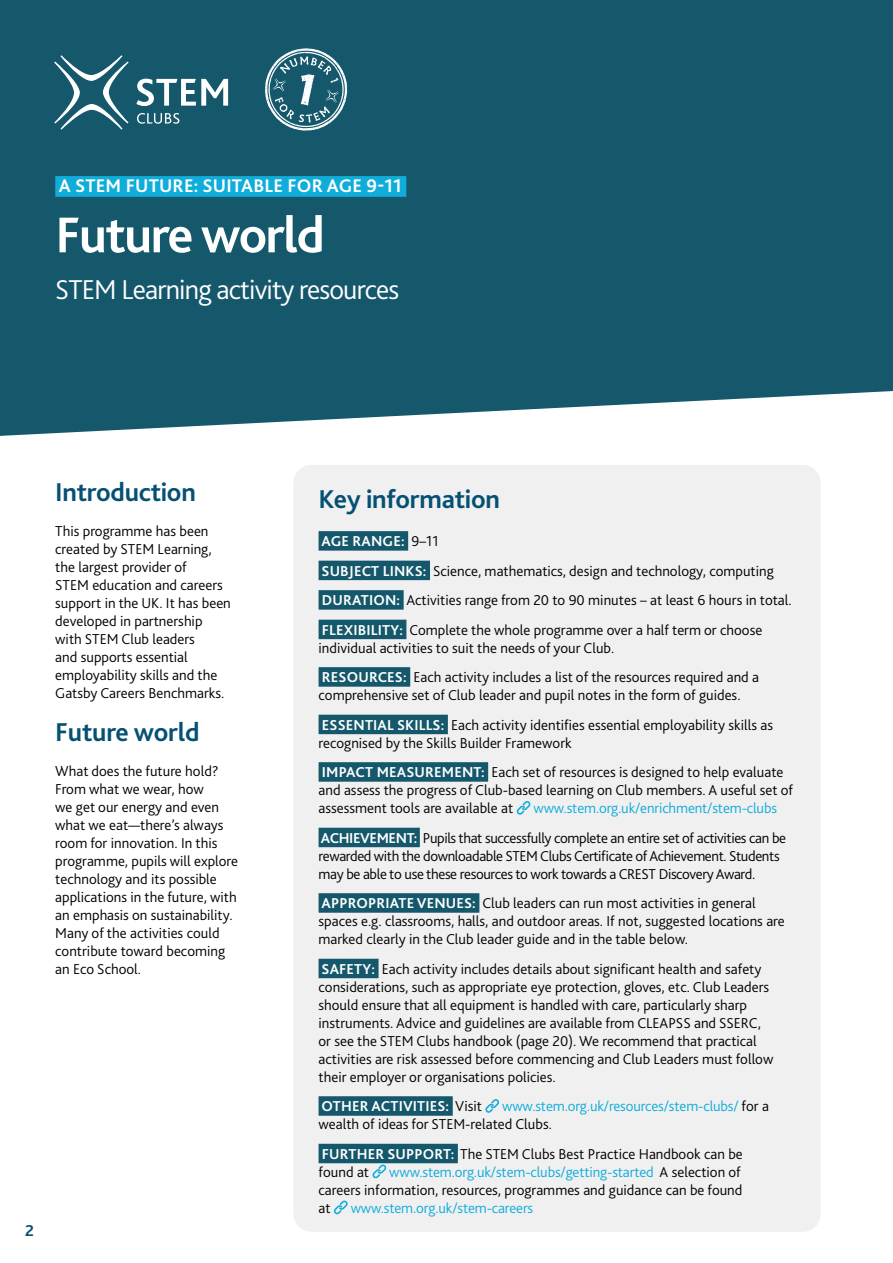
<style>
.page{position:relative;width:893px;height:1263px;background:#fff}
.page>*{position:absolute;margin:0;border:0;box-sizing:border-box;transform-origin:0 0}
.t1{font:700 52.5px "Bliss 2";letter-spacing:-.03em;color:#fff}
.t2{font:300 28.5px "Bliss 2";letter-spacing:-.03em;color:#fff}
.t3{font:700 27px "Bliss 2";letter-spacing:-.01em;color:#065073}
.t4{font:700 19.05px "Bliss 2";letter-spacing:.01em;color:#fff}
.t5{font:700 16.5px "Bliss 2";color:#065073}
.t6{font:300 15px/18px "Bliss 2";color:#000}
.t7{font:300 15px/29.5px "Bliss 2";letter-spacing:-.025em;color:#000}
.t8{font:300 15px "Bliss 2";letter-spacing:-.01em;color:#10adda}
.t9{font:700 15px "Bliss 2";letter-spacing:.01em;color:#fff}
.s1{font-weight:700;color:#fff}
.s2{color:#10adda}
.s3{font-weight:300;color:#000}
</style>
<div class="page">
<div style="left:293px;top:465px;width:528px;height:767px;background:#f1f0f1;border-radius:18px"></div>
<div style="left:0;top:0;width:893px;height:436px;background:#15586c"></div>
<div style="left:55px;top:176px;width:351px;height:21px;background:#10adda"></div>
<svg style="left:137px;top:113px;width:42px;height:11px"></svg>
<svg style="left:136px;top:79px;width:92px;height:27px"></svg>
<svg style="left:54px;top:55px;width:75px;height:75px;background:#407687"></svg>
<div style="left:319px;top:531px;width:89px;height:20px;background:#15586c"></div>
<div style="left:319px;top:561px;width:111px;height:19px;background:#15586c"></div>
<div style="left:319px;top:590px;width:85px;height:20px;background:#15586c"></div>
<div style="left:319px;top:620px;width:87px;height:19px;background:#15586c"></div>
<div style="left:319px;top:667px;width:91px;height:20px;background:#15586c"></div>
<div style="left:319px;top:715px;width:129px;height:19px;background:#15586c"></div>
<div style="left:319px;top:762px;width:169px;height:20px;background:#15586c"></div>
<div style="left:319px;top:828px;width:101px;height:19px;background:#15586c"></div>
<div style="left:319px;top:893px;width:160px;height:20px;background:#15586c"></div>
<div style="left:319px;top:959px;width:60px;height:19px;background:#15586c"></div>
<div style="left:319px;top:1096px;width:134px;height:20px;background:#15586c"></div>
<div style="left:319px;top:1144px;width:139px;height:19px;background:#15586c"></div>
<svg style="left:517px;top:801px;width:13px;height:14px"></svg>
<svg style="left:485px;top:1099px;width:14px;height:14px"></svg>
<svg style="left:372px;top:1164px;width:14px;height:14px"></svg>
<svg style="left:334px;top:1200px;width:14px;height:14px"></svg>
<svg style="left:265px;top:48px;width:82px;height:83px;background:#477c8b"></svg>
<p class="t4" style="left:59px;top:174px;width:344px">A STEM FUTURE: SUITABLE FOR AGE 9-11</p>
<h1 class="t1" style="left:55px;top:202px;width:271px">Future world</h1>
<h2 class="t2" style="left:55px;top:271px;width:345px">STEM Learning activity resources</h2>
<h3 class="t3" style="left:55px;top:475px;width:142px">Introduction</h3>
<p class="t6" style="left:55px;top:522px;width:177px">This programme has been created by STEM Learning, the largest provider of<br>STEM education and careers support in the UK. It has been developed in partnership with STEM Club leaders<br>and supports essential employability skills and the<br>Gatsby Careers Benchmarks.</p>
<h3 class="t3" style="left:55px;top:715px;width:146px">Future world</h3>
<p class="t6" style="left:55px;top:762px;width:184px">What does the future hold?<br>From what we wear, how<br>we get our energy and even what we eat—there’s always room for innovation. In this programme, pupils will explore technology and its possible applications in the future, with an emphasis on sustainability.<br>Many of the activities could contribute toward becoming an Eco School.</p>
<p class="t5" style="left:25px;top:1221px;width:10px">2</p>
<h3 class="t3" style="left:319px;top:482px;width:183px">Key information</h3>
<p class="t6" style="left:321px;top:526px;width:472px;line-height:29.5px"><span class="s1">AGE RANGE:</span> 9–11<br><span class="s1">SUBJECT LINKS:</span> Science, mathematics, design and technology, computing <span class="s1">DURATION:</span> Activities range from 20 to 90 minutes – at least 6 hours in total.<br><span class="s1">FLEXIBILITY:</span> Complete the whole programme over a half term or choose</p>
<p class="t6" style="left:319px;top:632px;width:442px;line-height:29.5px">individual activities to suit the needs of your Club.<br><span class="s1">RESOURCES:</span> Each activity includes a list of the resources required and a</p>
<p class="t6" style="left:319px;top:680px;width:456px;line-height:29.5px">comprehensive set of Club leader and pupil notes in the form of guides.<br><span class="s1">ESSENTIAL SKILLS:</span> Each activity identifies essential employability skills as</p>
<p class="t6" style="left:319px;top:727px;width:466px;line-height:29.5px">recognised by the Skills Builder Framework<br><span class="s1">IMPACT MEASUREMENT:</span> Each set of resources is designed to help evaluate</p>
<p class="t6" style="left:319px;top:781px;width:476px">and assess the progress of Club-based learning on Club members. A useful set of assessment tools are available at</p>
<p class="t7" style="left:321px;top:793px;width:467px;text-indent:213px"><span class="s2">www.stem.org.uk/enrichment/stem-clubs<br></span><span class="s1">ACHIEVEMENT:</span> Pupils that successfully complete an entire set of activities can be</p>
<p class="t7" style="left:319px;top:846px;width:463px;line-height:18px">rewarded with the downloadable STEM Clubs Certificate of Achievement. Students may be able to use these resources to work towards a CREST Discovery Award.</p>
<p class="t6" style="left:319px;top:894px;width:468px"><span class="s1">APPROPRIATE VENUES:</span> Club leaders can run most activities in general spaces e.g. classrooms, halls, and outdoor areas. If not, suggested locations are marked clearly in the Club leader guide and in the table below.</p>
<p class="t6" style="left:319px;top:959px;width:456px"><span class="s1">SAFETY:</span> Each activity includes details about significant health and safety considerations, such as appropriate eye protection, gloves, etc. Club Leaders should ensure that all equipment is handled with care, particularly sharp instruments. Advice and guidelines are available from CLEAPSS and SSERC, or see the STEM Clubs handbook (page 20). We recommend that practical activities are risk assessed before commencing and Club Leaders must follow their employer or organisations policies.</p>
<p class="t9" style="left:322px;top:1097px;width:162px">OTHER ACTIVITIES: <span class="s3">Visit</span></p>
<p class="t6" style="left:319px;top:1097px;width:452px;text-indent:184px"><span class="s2">www.stem.org.uk/resources/stem-clubs/</span> for a wealth of ideas for STEM-related Clubs.</p>
<p class="t6" style="left:319px;top:1144px;width:426px"><span class="s1">FURTHER SUPPORT:</span> The STEM Clubs Best Practice Handbook can be found at</p>
<p class="t6" style="left:319px;top:1162px;width:425px;text-indent:71px"><span class="s2">www.stem.org.uk/stem-clubs/getting-started</span> A selection of careers information, resources, programmes and guidance can be found at</p>
<p class="t8" style="left:351px;top:1198px;width:184px">www.stem.org.uk/stem-careers</p>
</div>
